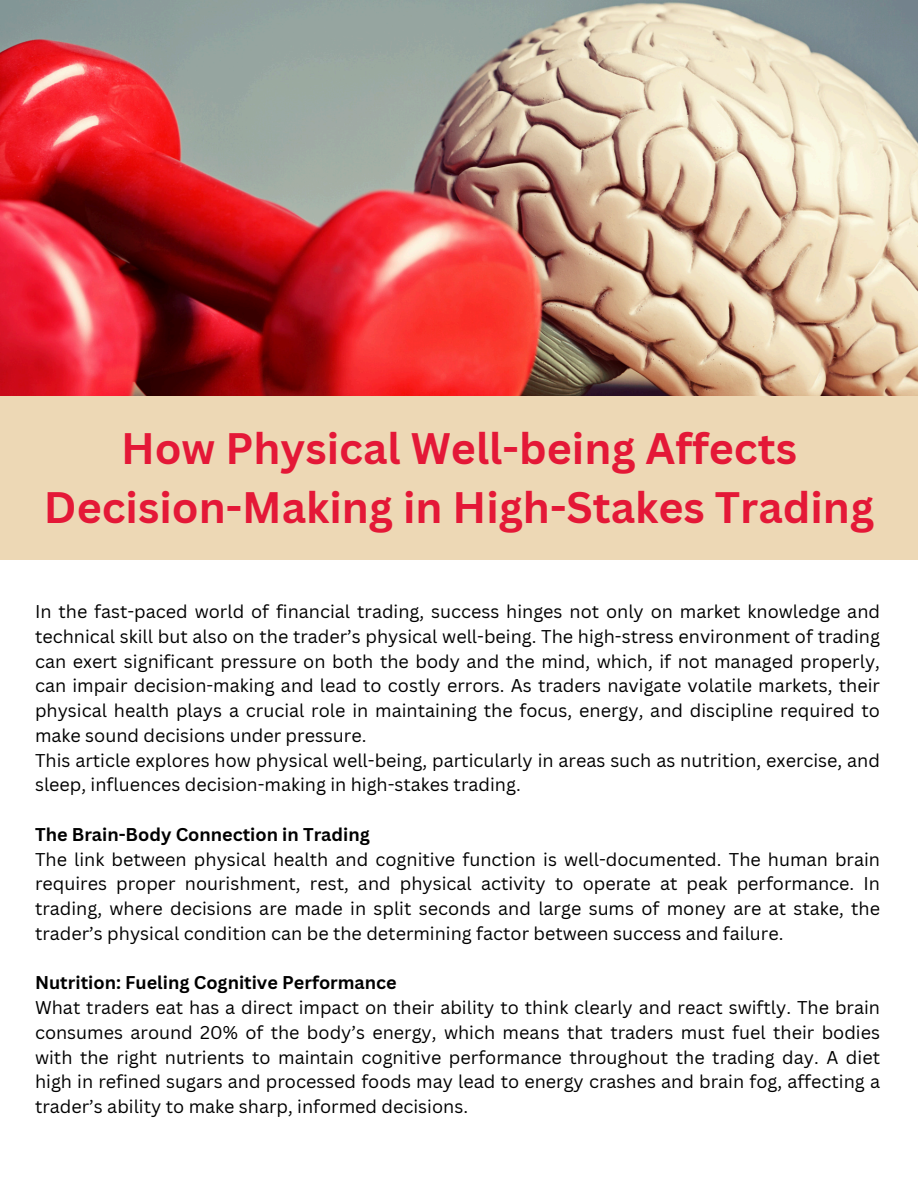
<style>
.page{position:relative;width:918px;height:1188px;background:#fff}
.page>*{position:absolute;margin:0;border:0;box-sizing:border-box;transform-origin:0 0}
.t1{font:700 42.9px/59.7px "Canva Sans";color:#e41837;text-align:center}
.t2{font:18px/24.8px "Canva Sans";color:#000;text-align:justify}
.t3{font:700 18px "Canva Sans";color:#000}
</style>
<div class="page">
<img style="left:0;top:0;width:918px;height:396px">
<div style="left:0;top:396px;width:918px;height:164px;background:#edd8b5"></div>
<h1 class="t1" style="left:44px;top:417px;width:832px">How Physical Well-being Affects<br>Decision-Making in High-Stakes Trading</h1>
<p class="t2" style="left:35px;top:599px;width:847px">In the fast-paced world of financial trading, success hinges not only on market knowledge and technical skill but also on the trader’s physical well-being. The high-stress environment of trading can exert significant pressure on both the body and the mind, which, if not managed properly, can impair decision-making and lead to costly errors. As traders navigate volatile markets, their physical health plays a crucial role in maintaining the focus, energy, and discipline required to make sound decisions under pressure.</p>
<p class="t2" style="left:35px;top:747px;width:847px">This article explores how physical well-being, particularly in areas such as nutrition, exercise, and sleep, influences decision-making in high-stakes trading.</p>
<p class="t3" style="left:35px;top:822px;width:336px">The Brain-Body Connection in Trading</p>
<p class="t2" style="left:35px;top:846px;width:847px">The link between physical health and cognitive function is well-documented. The human brain requires proper nourishment, rest, and physical activity to operate at peak performance. In trading, where decisions are made in split seconds and large sums of money are at stake, the trader’s physical condition can be the determining factor between success and failure.</p>
<p class="t3" style="left:35px;top:970px;width:363px">Nutrition: Fueling Cognitive Performance</p>
<p class="t2" style="left:35px;top:995px;width:847px">What traders eat has a direct impact on their ability to think clearly and react swiftly. The brain consumes around 20% of the body’s energy, which means that traders must fuel their bodies with the right nutrients to maintain cognitive performance throughout the trading day. A diet high in refined sugars and processed foods may lead to energy crashes and brain fog, affecting a trader’s ability to make sharp, informed decisions.</p>
</div>
